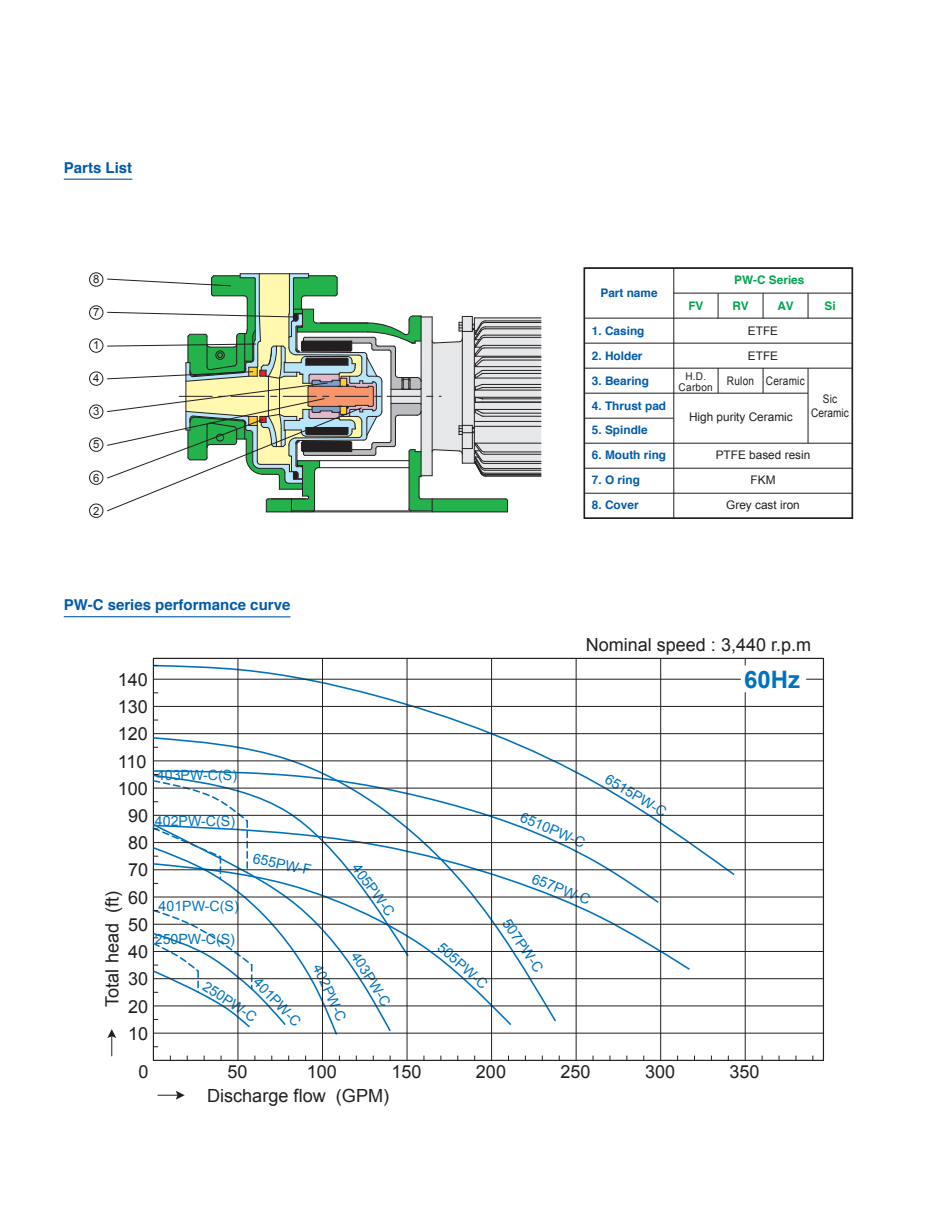
<style>
.page{position:relative;width:944px;height:1214px;background:#fff}
.page>*{position:absolute;margin:0;border:0;box-sizing:border-box;transform-origin:0 0}
.t1{font:700 24px "Arial";color:#0072bc}
.t2{font:18.15px "Arial";color:#231f20}
.t3{font:18px/27.2px "Arial";color:#231f20}
.t4{font:700 15px "Helvetica";color:#015aaa}
.t5{font:14.25px "Arial";color:#0072bc}
.t6{font:14.1px "Arial";color:#0072bc}
.t7{font:700 11.85px "Helvetica";color:#015aaa}
.t8{font:11.85px/24.9px "Arial";color:#231f20}
.t9{font:700 11.85px "Helvetica";color:#00a54f}
.t10{font:11.85px "Arial";letter-spacing:.025em;color:#231f20;scale:.85 1}
.t11{font:11.85px "Arial";color:#231f20;scale:.85 1}
.t12{font:11.25px "Arial";color:#231f20}
.t13{font:10.65px/10.9px "Arial";letter-spacing:.025em;color:#231f20;text-align:center;scale:.94 1}
</style>
<div class="page">
<svg style="left:157px;top:1091px;width:28px;height:8px"></svg>
<svg style="left:107px;top:1029px;width:9px;height:27px"></svg>
<svg style="left:152px;top:658px;width:671px;height:402px"></svg>
<hr style="left:64px;top:179px;width:68px;height:1px;background:#015aaa">
<hr style="left:64px;top:616px;width:226px;height:1px;background:#015aaa">
<div style="left:89px;top:503px;width:14px;height:15px;border:1px solid #231f20;border-radius:50%"></div>
<svg style="left:107px;top:273px;width:435px;height:239px"></svg>
<div style="left:89px;top:437px;width:14px;height:15px;border:1px solid #231f20;border-radius:50%"></div>
<div style="left:89px;top:404px;width:14px;height:15px;border:1px solid #231f20;border-radius:50%"></div>
<div style="left:89px;top:371px;width:14px;height:15px;border:1px solid #231f20;border-radius:50%"></div>
<div style="left:89px;top:338px;width:14px;height:15px;border:1px solid #231f20;border-radius:50%"></div>
<div style="left:89px;top:305px;width:14px;height:15px;border:1px solid #231f20;border-radius:50%"></div>
<div style="left:89px;top:272px;width:14px;height:15px;border:1px solid #231f20;border-radius:50%"></div>
<svg style="left:583px;top:267px;width:270px;height:252px"></svg>
<div style="left:89px;top:470px;width:14px;height:15px;border:1px solid #231f20;border-radius:50%"></div>
<p class="t4" style="left:64px;top:157px;width:70px">Parts List</p>
<p class="t12" style="left:93px;top:272px;width:8px">8</p>
<p class="t12" style="left:93px;top:305px;width:8px">7</p>
<p class="t12" style="left:93px;top:338px;width:8px">1</p>
<p class="t12" style="left:93px;top:371px;width:8px">4</p>
<p class="t12" style="left:93px;top:404px;width:8px">3</p>
<p class="t12" style="left:93px;top:437px;width:8px">5</p>
<p class="t12" style="left:93px;top:470px;width:8px">6</p>
<p class="t12" style="left:93px;top:503px;width:8px">2</p>
<p class="t4" style="left:64px;top:594px;width:228px">PW-C series performance curve</p>
<h3 class="t3" style="left:118px;top:666px;width:32px">140</h3>
<h3 class="t3" style="left:118px;top:693px;width:32px">130</h3>
<h3 class="t3" style="left:118px;top:720px;width:32px">120</h3>
<h3 class="t3" style="left:118px;top:748px;width:30px">110</h3>
<h3 class="t3" style="left:118px;top:775px;width:32px">100</h3>
<p class="t6" style="left:157px;top:766px;width:82px">403PW-C(S)</p>
<h3 class="t3" style="left:128px;top:802px;width:22px">90</h3>
<p class="t6" style="left:155px;top:811px;width:82px">402PW-C(S)</p>
<h3 class="t3" style="left:128px;top:829px;width:22px">80<br>70</h3>
<p class="t5" style="left:255px;top:848px;width:61px;rotate:12deg">655PW-F</p>
<p class="t6" style="left:363px;top:860px;width:63px;rotate:54deg">405PW-C</p>
<h3 class="t3" style="left:128px;top:884px;width:22px">60<br>50</h3>
<h2 class="t2" style="left:100px;top:1006px;width:117px;rotate:-90deg">Total head (ft)</h2>
<p class="t6" style="left:159px;top:897px;width:82px">401PW-C(S)</p>
<p class="t6" style="left:155px;top:929px;width:82px">250PW-C(S)</p>
<h3 class="t3" style="left:128px;top:938px;width:22px">40<br>30</h3>
<p class="t5" style="left:363px;top:948px;width:63px;rotate:58deg">403PW-C</p>
<p class="t5" style="left:326px;top:961px;width:63px;rotate:66deg">402PW-C</p>
<p class="t5" style="left:262px;top:973px;width:63px;rotate:46deg">401PW-C</p>
<p class="t6" style="left:210px;top:976px;width:63px;rotate:34deg">250PW-C</p>
<h3 class="t3" style="left:128px;top:993px;width:22px">20</h3>
<h3 class="t3" style="left:128px;top:1020px;width:22px">10</h3>
<p class="t7" style="left:600px;top:284px;width:59px">Part name</p>
<p class="t7" style="left:592px;top:323px;width:54px">1. Casing</p>
<p class="t7" style="left:592px;top:347px;width:52px">2. Holder</p>
<p class="t7" style="left:592px;top:372px;width:59px">3. Bearing</p>
<p class="t7" style="left:592px;top:397px;width:76px">4. Thrust pad</p>
<p class="t7" style="left:592px;top:422px;width:57px">5. Spindle</p>
<p class="t7" style="left:592px;top:447px;width:76px">6. Mouth ring</p>
<p class="t7" style="left:592px;top:472px;width:49px">7. O ring</p>
<p class="t7" style="left:592px;top:497px;width:48px">8. Cover</p>
<p class="t9" style="left:734px;top:272px;width:72px">PW-C Series</p>
<p class="t9" style="left:688px;top:298px;width:17px">FV</p>
<p class="t9" style="left:732px;top:298px;width:18px">RV</p>
<p class="t9" style="left:777px;top:298px;width:18px">AV</p>
<p class="t9" style="left:824px;top:298px;width:13px">Si</p>
<p class="t8" style="left:748px;top:318px;width:32px">ETFE<br>ETFE</p>
<p class="t13" style="left:678px;top:371px;width:38px">H.D.<br>Carbon</p>
<p class="t10" style="left:727px;top:373px;width:93px">Rulon Ceramic</p>
<p class="t11" style="left:823px;top:391px;width:18px">Sic</p>
<p class="t8" style="left:689px;top:404px;width:105px">High purity Ceramic</p>
<p class="t11" style="left:811px;top:405px;width:46px">Ceramic</p>
<p class="t8" style="left:715px;top:443px;width:96px;text-align:center">PTFE based resin<br>FKM<br>Grey cast iron</p>
<h3 class="t3" style="left:586px;top:631px;width:227px">Nominal speed : 3,440 r.p.m</h3>
<h1 class="t1" style="left:744px;top:663px;width:58px">60Hz</h1>
<p class="t6" style="left:445px;top:938px;width:63px;rotate:41deg">505PW-C</p>
<p class="t5" style="left:524px;top:807px;width:71px;rotate:23deg">6510PW-C</p>
<p class="t5" style="left:536px;top:869px;width:63px;rotate:21deg">657PW-C</p>
<p class="t5" style="left:513px;top:915px;width:63px;rotate:56deg">507PW-C</p>
<p class="t5" style="left:611px;top:769px;width:71px;rotate:31deg">6515PW-C</p>
<h3 class="t3" style="left:138px;top:1058px;width:12px">0</h3>
<h3 class="t3" style="left:227px;top:1058px;width:22px">50</h3>
<h3 class="t3" style="left:391px;top:1058px;width:32px">150</h3>
<h3 class="t3" style="left:476px;top:1058px;width:32px">200</h3>
<h3 class="t3" style="left:560px;top:1058px;width:32px">250</h3>
<h3 class="t3" style="left:645px;top:1058px;width:32px">300</h3>
<h3 class="t3" style="left:729px;top:1058px;width:32px">350</h3>
<h3 class="t3" style="left:307px;top:1058px;width:32px">100</h3>
<h2 class="t2" style="left:207px;top:1083px;width:184px">Discharge flow (GPM)</h2>
</div>
